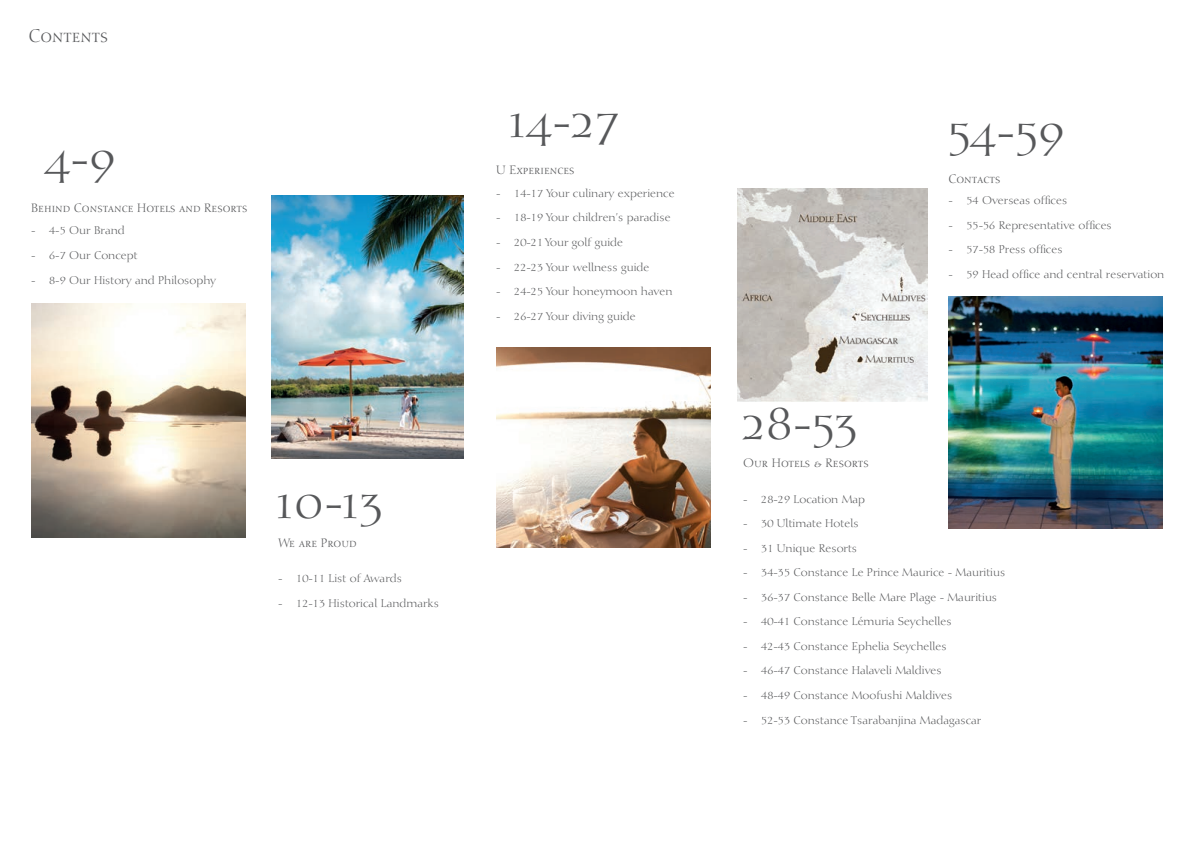
<style>
.page{position:relative;width:1191px;height:842px;background:#fff}
.page>*{position:absolute;margin:0;border:0;box-sizing:border-box;transform-origin:0 0}
.t1{font:48px "Diotima Roman SC";color:#57585a}
.t2{font:18px "Diotima Roman SC";color:#57585a}
.t3{font:12px "Diotima Roman SC";color:#57585a}
.t4{font:11px "Diotima";color:#57585a}
</style>
<div class="page">
<img style="left:31px;top:303px;width:214px;height:234px">
<img style="left:948px;top:296px;width:214px;height:233px">
<img style="left:272px;top:196px;width:191px;height:262px">
<img style="left:496px;top:347px;width:214px;height:200px">
<img style="left:737px;top:189px;width:190px;height:213px">
<h2 class="t2" style="left:28px;top:25px;width:81px">Contents</h2>
<h1 class="t1" style="left:45px;top:129px;width:72px">4-9</h1>
<p class="t3" style="left:31px;top:201px;width:218px">Behind Constance Hotels and Resorts</p>
<p class="t4" style="left:31px;top:224px;width:95px">- 4-5 Our Brand</p>
<p class="t4" style="left:31px;top:249px;width:108px">- 6-7 Our Concept</p>
<p class="t4" style="left:31px;top:273px;width:186px">- 8-9 Our History and Philosophy</p>
<h1 class="t1" style="left:510px;top:92px;width:109px">14-27</h1>
<p class="t3" style="left:496px;top:163px;width:80px">U Experiences</p>
<p class="t4" style="left:496px;top:187px;width:180px">- 14-17 Your culinary experience</p>
<p class="t4" style="left:496px;top:211px;width:176px">- 18-19 Your children’s paradise</p>
<p class="t4" style="left:496px;top:236px;width:128px">- 20-21 Your golf guide</p>
<p class="t4" style="left:496px;top:260px;width:155px">- 22-23 Your wellness guide</p>
<p class="t4" style="left:496px;top:285px;width:178px">- 24-25 Your honeymoon haven</p>
<p class="t4" style="left:496px;top:309px;width:141px">- 26-27 Your diving guide</p>
<h1 class="t1" style="left:278px;top:473px;width:108px">10-13</h1>
<p class="t3" style="left:278px;top:536px;width:80px">We are Proud</p>
<p class="t4" style="left:278px;top:572px;width:125px">- 10-11 List of Awards</p>
<p class="t4" style="left:278px;top:596px;width:162px">- 12-13 Historical Landmarks</p>
<h1 class="t1" style="left:948px;top:103px;width:118px">54-59</h1>
<p class="t3" style="left:948px;top:172px;width:53px">Contacts</p>
<h1 class="t1" style="left:743px;top:394px;width:118px">28-53</h1>
<p class="t3" style="left:743px;top:456px;width:127px">Our Hotels &amp; Resorts</p>
<p class="t4" style="left:948px;top:194px;width:120px">- 54 Overseas offices</p>
<p class="t4" style="left:948px;top:219px;width:165px">- 55-56 Representative offices</p>
<p class="t4" style="left:948px;top:243px;width:116px">- 57-58 Press offices</p>
<p class="t4" style="left:948px;top:268px;width:217px">- 59 Head office and central reservation</p>
<p class="t4" style="left:743px;top:492px;width:123px">- 28-29 Location Map</p>
<p class="t4" style="left:743px;top:517px;width:117px">- 30 Ultimate Hotels</p>
<p class="t4" style="left:743px;top:541px;width:115px">- 31 Unique Resorts</p>
<p class="t4" style="left:743px;top:566px;width:263px">- 34-35 Constance Le Prince Maurice - Mauritius</p>
<p class="t4" style="left:743px;top:590px;width:255px">- 36-37 Constance Belle Mare Plage - Mauritius</p>
<p class="t4" style="left:743px;top:615px;width:210px">- 40-41 Constance Lémuria Seychelles</p>
<p class="t4" style="left:743px;top:640px;width:205px">- 42-43 Constance Ephelia Seychelles</p>
<p class="t4" style="left:743px;top:664px;width:200px">- 46-47 Constance Halaveli Maldives</p>
<p class="t4" style="left:743px;top:689px;width:210px">- 48-49 Constance Moofushi Maldives</p>
<p class="t4" style="left:743px;top:713px;width:240px">- 52-53 Constance Tsarabanjina Madagascar</p>
</div>
